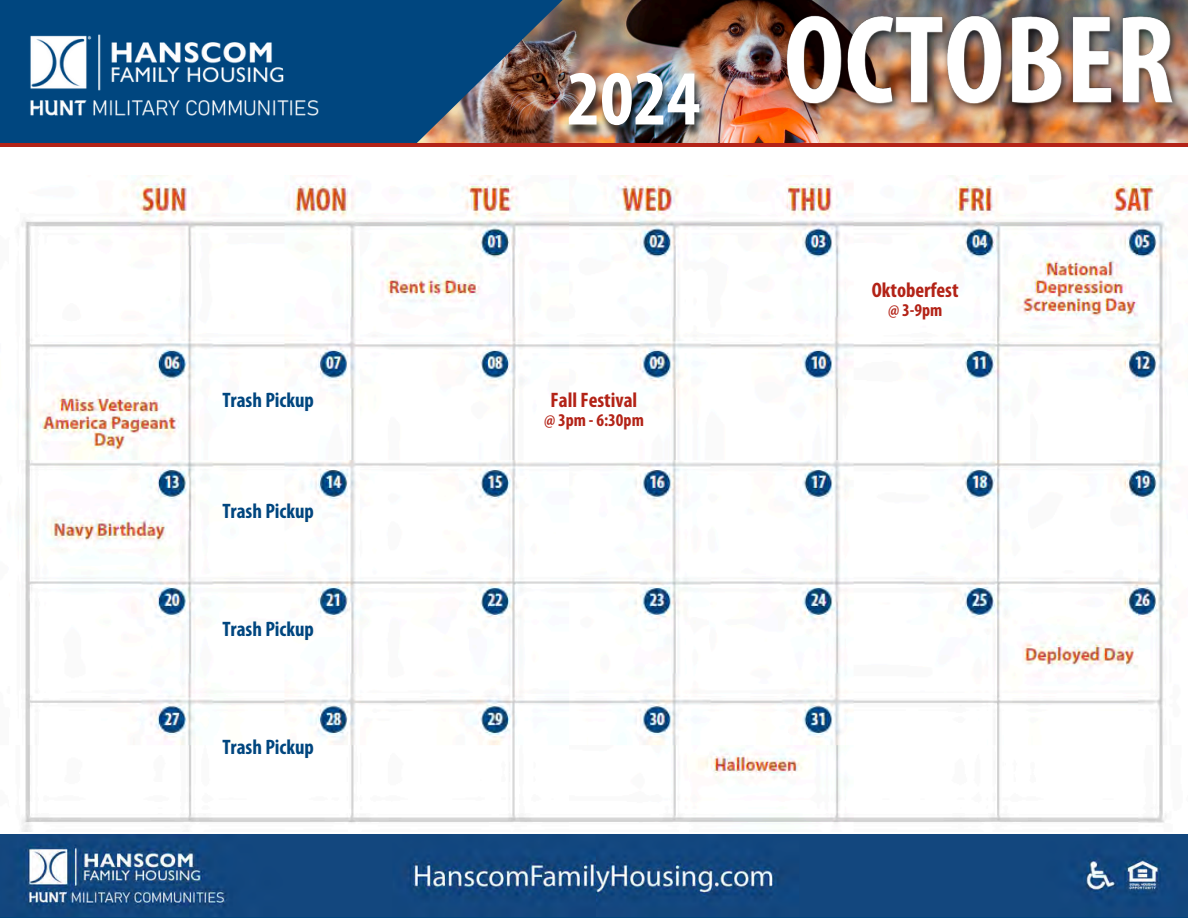
<style>
.page{position:relative;width:1188px;height:918px;background:#fff}
.page>*{position:absolute;margin:0;border:0;box-sizing:border-box;transform-origin:0 0}
.t1{font:700 condensed 78.3px "Myriad Pro";color:#fff}
.t2{font:700 condensed 21px "Myriad Pro";color:#00467f}
.t3{font:700 condensed 21px "Myriad Pro";color:#b32317}
.t4{font:700 condensed 18px "Myriad Pro";color:#b32317}
</style>
<div class="page">
<img style="left:692px;top:0;width:496px;height:143px">
<img style="left:0;top:0;width:692px;height:143px">
<div style="left:0;top:846px;width:1188px;height:72px;background:#13477e"></div>
<img style="left:560px;top:59px;width:151px;height:88px">
<img style="left:21px;top:175px;width:1154px;height:656px">
<img style="left:0;top:4px;width:351px;height:143px">
<img style="left:0;top:834px;width:1188px;height:73px">
<img style="left:779px;top:8px;width:408px;height:127px">
<p class="t2" style="left:222px;top:391px;width:93px">Trash Pickup</p>
<p class="t2" style="left:222px;top:502px;width:93px">Trash Pickup</p>
<p class="t2" style="left:222px;top:620px;width:93px">Trash Pickup</p>
<p class="t2" style="left:222px;top:738px;width:93px">Trash Pickup</p>
<p class="t1" style="left:567px;top:66px;width:135px">2024</p>
<p class="t3" style="left:551px;top:391px;width:88px">Fall Festival</p>
<p class="t4" style="left:544px;top:413px;width:101px">@ 3pm - 6:30pm</p>
<p class="t3" style="left:872px;top:281px;width:88px">Oktoberfest</p>
<p class="t4" style="left:888px;top:302px;width:56px">@ 3-9pm</p>
</div>
